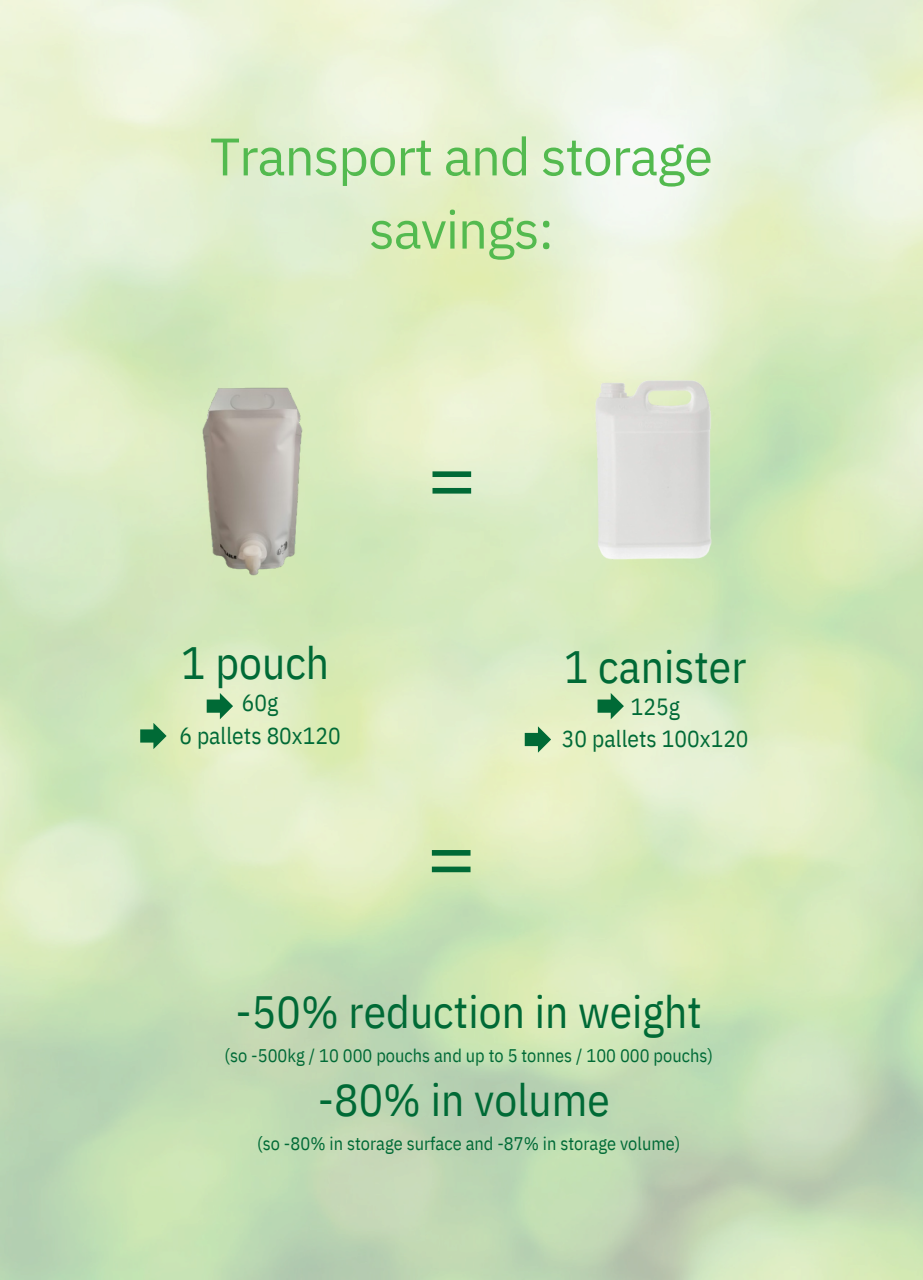
<style>
.page{position:relative;width:923px;height:1280px;background:#fff}
.page>*{position:absolute;margin:0;border:0;box-sizing:border-box;transform-origin:0 0}
.t1{font:82.95px "IBM Plex Sans";color:#006a36}
.t2{font:52.65px/73.2px "IBM Plex Sans";letter-spacing:-.02em;color:#53ba4f;text-align:center}
.t3{font:45.3px "IBM Plex Sans Cond";color:#006a36}
.t4{font:23.4px/32.7px "IBM Plex Sans Cond";color:#006a36;text-align:center}
.t5{font:18.3px "IBM Plex Sans Cond";color:#006a36}
</style>
<div class="page">
<img style="left:595px;top:380px;width:116px;height:179px">
<svg style="left:597px;top:692px;width:27px;height:27px"></svg>
<svg style="left:207px;top:692px;width:26px;height:27px"></svg>
<svg style="left:140px;top:722px;width:27px;height:27px"></svg>
<svg style="left:524px;top:726px;width:27px;height:26px"></svg>
<img style="left:193px;top:380px;width:119px;height:204px">
<p class="t2" style="left:210px;top:119px;width:504px">Transport and storage savings:</p>
<h2 class="t3" style="left:181px;top:633px;width:149px">1 pouch</h2>
<h2 class="t4" style="left:179px;top:685px;width:163px">60g<br>6 pallets 80x120</h2>
<p class="t1" style="left:427px;top:423px;width:51px">=</p>
<h2 class="t1" style="left:426px;top:801px;width:51px">=</h2>
<p class="t3" style="left:564px;top:636px;width:184px">1 canister</p>
<p class="t4" style="left:562px;top:689px;width:188px">125g<br>30 pallets 100x120</p>
<h1 class="t3" style="left:235px;top:981px;width:468px">-50% reduction in weight</h1>
<p class="t5" style="left:224px;top:1042px;width:490px">(so -500kg / 10 000 pouchs and up to 5 tonnes / 100 000 pouchs)</p>
<p class="t3" style="left:318px;top:1069px;width:294px">-80% in volume</p>
<p class="t5" style="left:257px;top:1130px;width:424px">(so -80% in storage surface and -87% in storage volume)</p>
</div>
